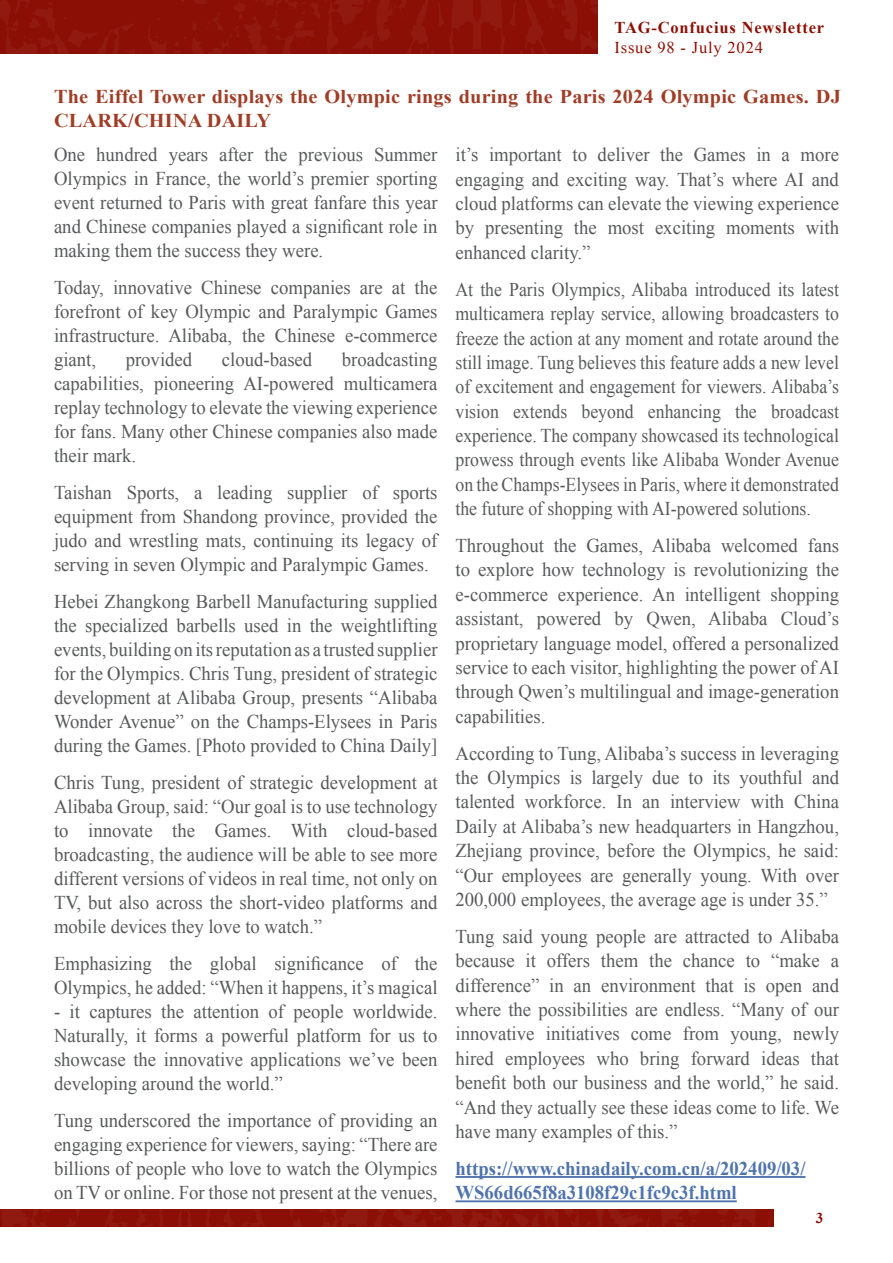
<style>
.page{position:relative;width:893px;height:1263px;background:#fff}
.page>*{position:absolute;margin:0;border:0;box-sizing:border-box;transform-origin:0 0}
.t1{font:19.5px/24px "Times New Roman";color:#58595b;text-align:justify;scale:.96 1}
.t2{font:19.5px/24.3px "Times New Roman";color:#58595b;text-align:justify;scale:.91 1}
.t3{font:700 19.5px/24px "Times New Roman";letter-spacing:.01em;color:#a03d26;scale:1.04 1}
.t4{font:700 19.5px/24.3px "Times New Roman";color:#4f73ad;scale:.96 1}
.t5{font:700 16.5px "Times New Roman";letter-spacing:.05em;color:#8b0f04}
.t6{font:16.5px "Times New Roman";letter-spacing:.05em;color:#8b0f04}
.t7{font:700 15px "Times New Roman";color:#8b0f04}
</style>
<div class="page">
<div style="left:0;top:1209px;width:774px;height:18px;background:#8b0f04"></div>
<svg style="left:290px;top:1202px;width:480px;height:25px"></svg>
<svg style="left:105px;top:1209px;width:159px;height:18px"></svg>
<svg style="left:2px;top:1209px;width:77px;height:18px"></svg>
<svg style="left:0;top:0;width:598px;height:54px;background:#8c1106"></svg>
<hr style="left:455px;top:1176px;width:350px;height:2px;background:#4f73ad">
<hr style="left:455px;top:1200px;width:282px;height:2px;background:#4f73ad">
<p class="t5" style="left:614px;top:16px;width:211px">TAG-Confucius Newsletter</p>
<p class="t6" style="left:614px;top:36px;width:150px">Issue 98 - July 2024</p>
<p class="t3" style="left:54px;top:83px;width:758px">The Eiffel Tower displays the Olympic rings during the Paris 2024 Olympic Games. DJ<br>CLARK/CHINA DAILY</p>
<p class="t1" style="left:54px;top:142px;width:401px">One hundred years after the previous Summer Olympics in France, the world’s premier sporting event returned to Paris with great fanfare this year and Chinese companies played a significant role in making them the success they were.</p>
<p class="t1" style="left:54px;top:275px;width:401px">Today, innovative Chinese companies are at the forefront of key Olympic and Paralympic Games infrastructure. Alibaba, the Chinese e-commerce giant,</p>
<p class="t1" style="left:455px;top:142px;width:401px">it’s important to deliver the Games in a more engaging and exciting way. That’s where AI and cloud platforms can elevate the viewing experience by presenting the most exciting moments with enhanced clarity.”</p>
<p class="t2" style="left:455px;top:277px;width:423px">At the Paris Olympics, Alibaba introduced its latest multicamera replay service, allowing broadcasters to freeze the action at any moment and rotate around the still image. Tung believes this feature adds a new level of excitement and engagement for viewers. Alibaba’s vision extends beyond enhancing the broadcast experience. The company showcased its technological prowess through events like Alibaba Wonder Avenue on the Champs-Elysees in Paris, where it demonstrated the future of shopping with AI-powered solutions.</p>
<p class="t1" style="left:455px;top:533px;width:401px">Throughout the Games, Alibaba welcomed fans to explore how technology is revolutionizing the e-commerce experience. An intelligent shopping assistant, powered by Qwen, Alibaba Cloud’s proprietary language model, offered a personalized service to each visitor, highlighting the power of AI through Qwen’s multilingual and image-generation capabilities.</p>
<p class="t1" style="left:455px;top:741px;width:401px">According to Tung, Alibaba’s success in leveraging the Olympics is largely due to its youthful and talented workforce. In an interview with China Daily at Alibaba’s new headquarters in Hangzhou, Zhejiang province, before the Olympics, he said: “Our employees are generally young. With over 200,000 employees, the average age is under 35.”</p>
<p class="t1" style="left:455px;top:924px;width:401px">Tung said young people are attracted to Alibaba because it offers them the chance to “make a difference” in an environment that is open and where the possibilities are endless. “Many of our innovative initiatives come from young, newly hired employees who bring forward ideas that benefit both our business and the world,” he said. “And they actually see these ideas come to life. We have many examples of this.”</p>
<p class="t4" style="left:455px;top:1156px;width:366px">https://www.chinadaily.com.cn/a/202409/03/<br>WS66d665f8a3108f29c1fc9c3f.html</p>
<p class="t1" style="left:54px;top:347px;width:401px;text-indent:288px">broadcasting capabilities, pioneering AI-powered multicamera replay technology to elevate the viewing experience for fans. Many other Chinese companies also made their mark.</p>
<p class="t1" style="left:54px;top:480px;width:401px">Taishan Sports, a leading supplier of sports equipment from Shandong province, provided the judo and wrestling mats, continuing its legacy of serving in seven Olympic and Paralympic Games.</p>
<p class="t1" style="left:54px;top:589px;width:401px">Hebei Zhangkong Barbell Manufacturing supplied the specialized barbells used in the weightlifting events, building on its reputation as a trusted supplier for the Olympics. Chris Tung, president of strategic development at Alibaba Group, presents “Alibaba Wonder Avenue” on the Champs-Elysees in Paris during the Games. [Photo provided to China Daily]</p>
<p class="t1" style="left:54px;top:770px;width:401px">Chris Tung, president of strategic development at Alibaba Group, said: “Our goal is to use technology to innovate the Games. With cloud-based broadcasting, the audience will be able to see more different versions of videos in real time, not only on TV, but also across the short-video platforms and mobile devices they love to watch.”</p>
<p class="t1" style="left:54px;top:951px;width:401px">Emphasizing the global significance of the<br>Olympics, he added: “When it happens, it’s magical</p>
<p class="t1" style="left:54px;top:999px;width:401px">- it captures the attention of people worldwide.<br>Naturally, it forms a powerful platform for us to showcase the innovative applications we’ve been developing around the world.”</p>
<p class="t1" style="left:54px;top:1108px;width:401px">Tung underscored the importance of providing an engaging experience for viewers, saying: “There are billions of people who love to watch the Olympics on TV or online. For those not present at the venues,</p>
<p class="t1" style="left:126px;top:347px;width:71px">provided</p>
<p class="t1" style="left:222px;top:347px;width:96px">cloud-based</p>
<p class="t7" style="left:816px;top:1207px;width:9px">3</p>
</div>
